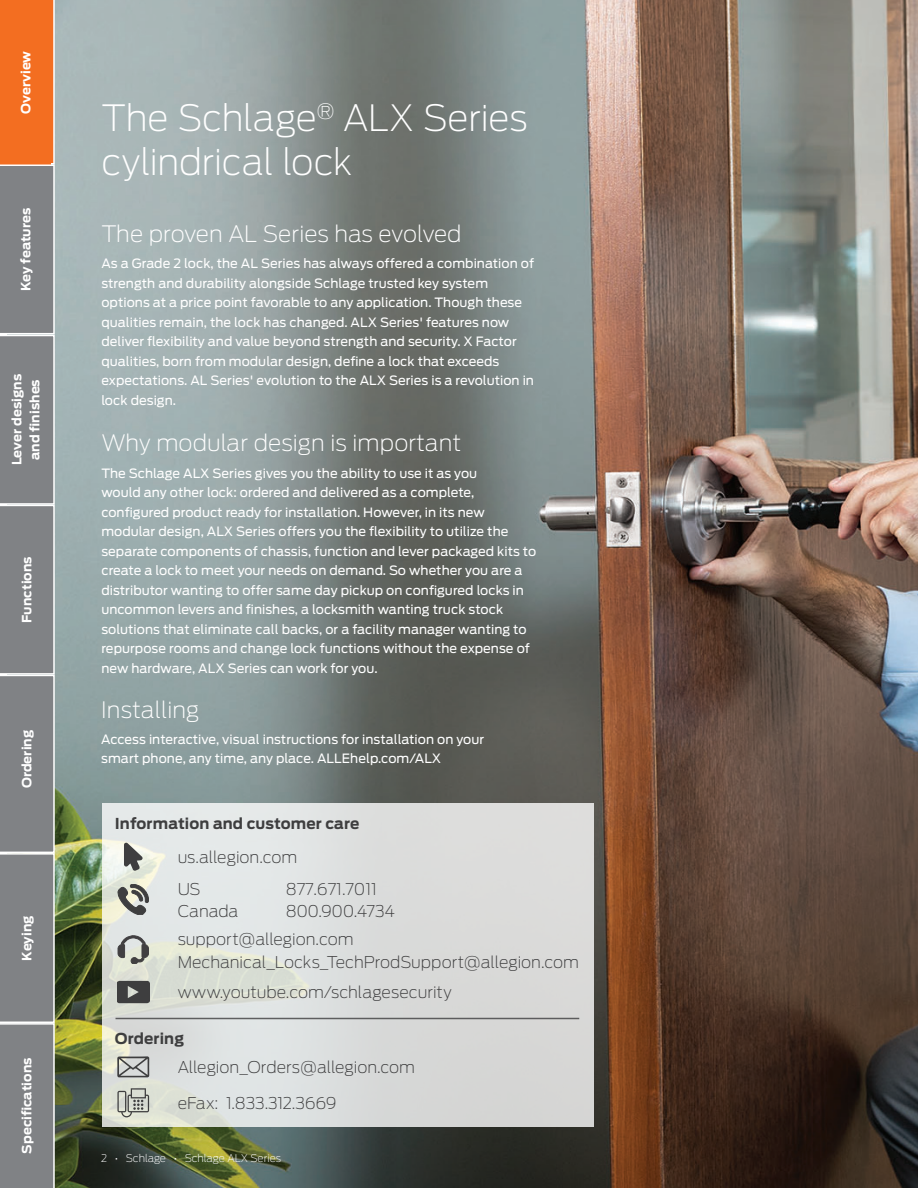
<style>
.page{position:relative;width:918px;height:1188px;background:#fff}
.page>*{position:absolute;margin:0;border:0;box-sizing:border-box;transform-origin:0 0}
.Headline_24_29pt_-_W{font:200 36px/43.5px "Antenna";letter-spacing:-.005em;color:#fff}
.Feature_text_15_18pt{font:200 22.5px "Antenna";letter-spacing:.005em;color:#fff}
.Subheadline_15_22pt{font:200 16.05px "Antenna";color:#3e3e3f}
.Subheadline_15_22pt-2{font:200 16.05px "Antenna";letter-spacing:-.02em;color:#3e3e3f}
.Cover_subheadline_10{font:700 15px "Antenna";letter-spacing:.01em;color:#3e3e3f}
.Body_text_8_5_13pt{font:12.75px/19.5px "Antenna";letter-spacing:.005em;color:#fff}
.Body_8_5_13pt_-_Whit{font:12.75px/19.5px "Antenna";letter-spacing:.005em;color:#fff}
.t1{font:700 12.75px/18px "Antenna";letter-spacing:.005em;color:#fff;text-align:center}
.t2{font:200 10.5px "Antenna";letter-spacing:-.01em;color:#fff}
</style>
<div class="page">
<img style="left:55px;top:0;width:863px;height:1188px">
<svg style="left:102px;top:803px;width:492px;height:324px;background:#dcdedc"></svg>
<svg style="left:124px;top:843px;width:19px;height:28px"></svg>
<svg style="left:118px;top:884px;width:31px;height:31px"></svg>
<svg style="left:118px;top:936px;width:31px;height:28px"></svg>
<svg style="left:117px;top:981px;width:32px;height:22px"></svg>
<hr style="left:116px;top:1018px;width:463px;height:1px;background:#3e3e3f">
<svg style="left:117px;top:1057px;width:32px;height:20px"></svg>
<svg style="left:117px;top:1088px;width:32px;height:29px"></svg>
<svg style="left:0;top:0;width:55px;height:1188px;background:#94847c"></svg>
<p class="t1" style="left:17px;top:114px;width:64px;rotate:-90deg">Overview</p>
<p class="t1" style="left:17px;top:291px;width:85px;rotate:-90deg">Key features</p>
<p class="t1" style="left:8px;top:465px;width:93px;rotate:-90deg">Lever designs and finishes</p>
<p class="t1" style="left:18px;top:623px;width:68px;rotate:-90deg">Functions</p>
<p class="t1" style="left:18px;top:788px;width:60px;rotate:-90deg">Ordering</p>
<p class="t1" style="left:18px;top:961px;width:47px;rotate:-90deg">Keying</p>
<p class="t1" style="left:18px;top:1154px;width:98px;rotate:-90deg">Specifications</p>
<p class="Headline_24_29pt_-_W" style="left:101px;top:95px;width:428px">The Schlage<sup>®</sup> ALX Series cylindrical lock</p>
<p class="Feature_text_15_18pt" style="left:101px;top:219px;width:362px">The proven AL Series has evolved</p>
<p class="Body_text_8_5_13pt" style="left:101px;top:254px;width:434px">As a Grade 2 lock, the AL Series has always offered a combination of strength and durability alongside Schlage trusted key system options at a price point favorable to any application. Though these qualities remain, the lock has changed. ALX Series' features now deliver flexibility and value beyond strength and security. X Factor qualities, born from modular design, define a lock that exceeds expectations. AL Series' evolution to the ALX Series is a revolution in lock design.</p>
<p class="Feature_text_15_18pt" style="left:101px;top:429px;width:362px">Why modular design is important</p>
<p class="Body_text_8_5_13pt" style="left:101px;top:463px;width:436px">The Schlage ALX Series gives you the ability to use it as you<br>would any other lock: ordered and delivered as a complete, configured product ready for installation. However, in its new modular design, ALX Series offers you the flexibility to utilize the separate components of chassis, function and lever packaged kits to create a lock to meet your needs on demand. So whether you are a distributor wanting to offer same day pickup on configured locks in uncommon levers and finishes, a locksmith wanting truck stock solutions that eliminate call backs, or a facility manager wanting to repurpose rooms and change lock functions without the expense of new hardware, ALX Series can work for you.</p>
<p class="Feature_text_15_18pt" style="left:101px;top:695px;width:100px">Installing</p>
<p class="Body_8_5_13pt_-_Whit" style="left:101px;top:729px;width:384px">Access interactive, visual instructions for installation on your smart phone, any time, any place. ALLEhelp.com/ALX</p>
<p class="Cover_subheadline_10" style="left:115px;top:813px;width:246px">Information and customer care</p>
<p class="Subheadline_15_22pt" style="left:178px;top:846px;width:121px">us.allegion.com</p>
<p class="Subheadline_15_22pt" style="left:178px;top:879px;width:25px">US</p>
<p class="Subheadline_15_22pt" style="left:286px;top:879px;width:93px">877.671.7011</p>
<p class="Subheadline_15_22pt" style="left:178px;top:901px;width:62px">Canada</p>
<p class="Subheadline_15_22pt-2" style="left:286px;top:901px;width:111px">800.900.4734</p>
<p class="Subheadline_15_22pt" style="left:178px;top:929px;width:177px">support@allegion.com</p>
<p class="Subheadline_15_22pt" style="left:178px;top:951px;width:403px">Mechanical_Locks_TechProdSupport@allegion.com</p>
<p class="Subheadline_15_22pt" style="left:178px;top:982px;width:275px">www.youtube.com/schlagesecurity</p>
<p class="Cover_subheadline_10" style="left:115px;top:1028px;width:71px">Ordering</p>
<p class="Subheadline_15_22pt" style="left:178px;top:1057px;width:239px">Allegion_Orders@allegion.com</p>
<p class="Subheadline_15_22pt-2" style="left:178px;top:1093px;width:160px">eFax: 1.833.312.3669</p>
<p class="t2" style="left:101px;top:1152px;width:181px">2 • Schlage • Schlage ALX Series</p>
</div>
